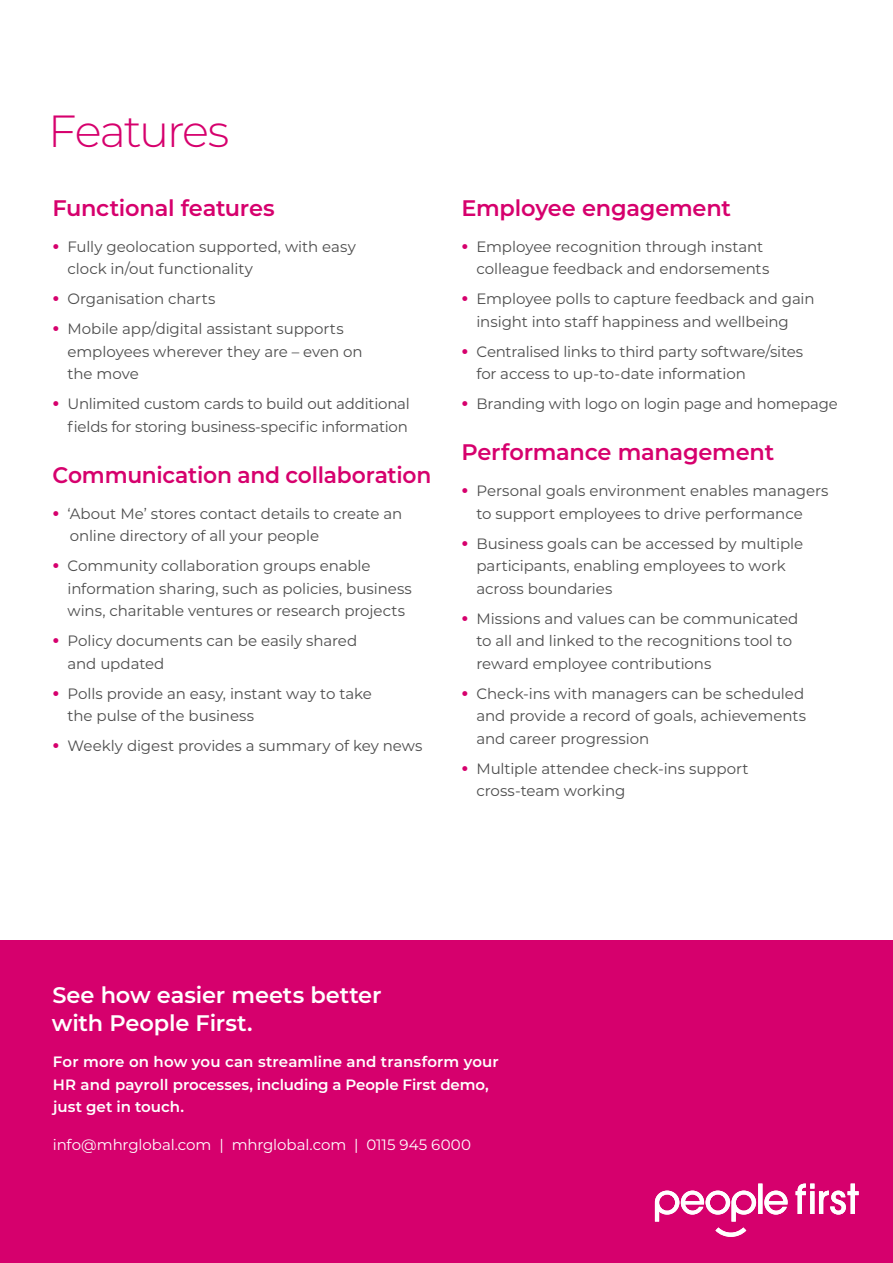
<style>
.page{position:relative;width:893px;height:1263px;background:#fff}
.page>*{position:absolute;margin:0;border:0;box-sizing:border-box;transform-origin:0 0}
.HEADER1{font:300 45px "Montserrat";letter-spacing:-.05em;color:#d6006d}
.SUB_HEAD{font:600 22.5px "Montserrat";letter-spacing:-.01em;color:#d6006d}
.SUB_HEAD-2{font:600 22.5px/28.5px "Montserrat";letter-spacing:-.01em;color:#fff}
.Bullet_body_copy{font:15px/22.5px "Montserrat";letter-spacing:-.005em;color:#4d4d4d}
.BODY_COPY{font:600 15px/22.5px "Montserrat";letter-spacing:.005em;color:#fff}
.BODY_COPY-2{font:15px "Montserrat";letter-spacing:-.005em;color:#fff}
.s1{font-weight:700;font-size:19.5px;color:#d6006d}
.s2{font-weight:700;font-size:19.5px;color:#d6006e}
</style>
<div class="page">
<div style="left:0;top:941px;width:893px;height:322px;background:#d6006d"></div>
<svg style="left:655px;top:1183px;width:204px;height:54px"></svg>
<p class="HEADER1" style="left:48px;top:100px;width:183px">Features</p>
<p class="SUB_HEAD" style="left:52px;top:192px;width:224px">Functional features</p>
<p class="Bullet_body_copy" style="left:68px;top:235px;width:290px;text-indent:-15px"><span class="s1">•</span> Fully geolocation supported, with easy clock in/out functionality</p>
<p class="Bullet_body_copy" style="left:52px;top:287px;width:164px"><span class="s1">•</span> Organisation charts</p>
<p class="Bullet_body_copy" style="left:68px;top:317px;width:297px;text-indent:-15px"><span class="s1">•</span> Mobile app/digital assistant supports employees wherever they are – even on the move</p>
<p class="Bullet_body_copy" style="left:52px;top:392px;width:359px;text-align:right"><span class="s1">•</span> Unlimited custom cards to build out additional fields for storing business-specific information</p>
<p class="SUB_HEAD" style="left:52px;top:459px;width:380px">Communication and collaboration</p>
<p class="Bullet_body_copy" style="left:70px;top:502px;width:334px;text-indent:-17px"><span class="s1">•</span> ‘About Me’ stores contact details to create an online directory of all your people</p>
<p class="Bullet_body_copy" style="left:68px;top:554px;width:346px;text-indent:-15px"><span class="s2">•</span> Community collaboration groups enable information sharing, such as policies, business wins, charitable ventures or research projects</p>
<p class="Bullet_body_copy" style="left:68px;top:629px;width:291px;text-indent:-15px"><span class="s2">•</span> Policy documents can be easily shared and updated</p>
<p class="Bullet_body_copy" style="left:68px;top:682px;width:306px;text-indent:-15px"><span class="s2">•</span> Polls provide an easy, instant way to take the pulse of the business</p>
<p class="Bullet_body_copy" style="left:52px;top:734px;width:371px"><span class="s1">•</span> Weekly digest provides a summary of key news</p>
<p class="SUB_HEAD" style="left:461px;top:192px;width:271px">Employee engagement</p>
<p class="Bullet_body_copy" style="left:476px;top:235px;width:294px;text-indent:-15px"><span class="s1">•</span> Employee recognition through instant colleague feedback and endorsements</p>
<p class="Bullet_body_copy" style="left:476px;top:287px;width:340px;text-indent:-15px"><span class="s1">•</span> Employee polls to capture feedback and gain insight into staff happiness and wellbeing</p>
<p class="Bullet_body_copy" style="left:476px;top:340px;width:328px;text-indent:-15px"><span class="s1">•</span> Centralised links to third party software/sites for access to up-to-date information</p>
<p class="Bullet_body_copy" style="left:461px;top:392px;width:378px"><span class="s1">•</span> Branding with logo on login page and homepage</p>
<p class="SUB_HEAD" style="left:461px;top:436px;width:314px">Performance management</p>
<p class="Bullet_body_copy" style="left:476px;top:479px;width:353px;text-indent:-15px"><span class="s1">•</span> Personal goals environment enables managers to support employees to drive performance</p>
<p class="Bullet_body_copy" style="left:476px;top:532px;width:328px;text-indent:-15px"><span class="s1">•</span> Business goals can be accessed by multiple participants, enabling employees to work across boundaries</p>
<p class="Bullet_body_copy" style="left:476px;top:607px;width:323px;text-indent:-15px"><span class="s1">•</span> Missions and values can be communicated to all and linked to the recognitions tool to reward employee contributions</p>
<p class="Bullet_body_copy" style="left:476px;top:682px;width:331px;text-indent:-15px"><span class="s1">•</span> Check-ins with managers can be scheduled and provide a record of goals, achievements and career progression</p>
<p class="Bullet_body_copy" style="left:476px;top:757px;width:274px;text-indent:-15px"><span class="s1">•</span> Multiple attendee check-ins support cross-team working</p>
<p class="SUB_HEAD-2" style="left:52px;top:980px;width:331px">See how easier meets better with People First.</p>
<p class="BODY_COPY" style="left:53px;top:1050px;width:447px">For more on how you can streamline and transform your<br>HR and payroll processes, including a People First demo, just get in touch.</p>
<p class="BODY_COPY-2" style="left:53px;top:1134px;width:420px">info@mhrglobal.com | mhrglobal.com | 0115 945 6000</p>
</div>
